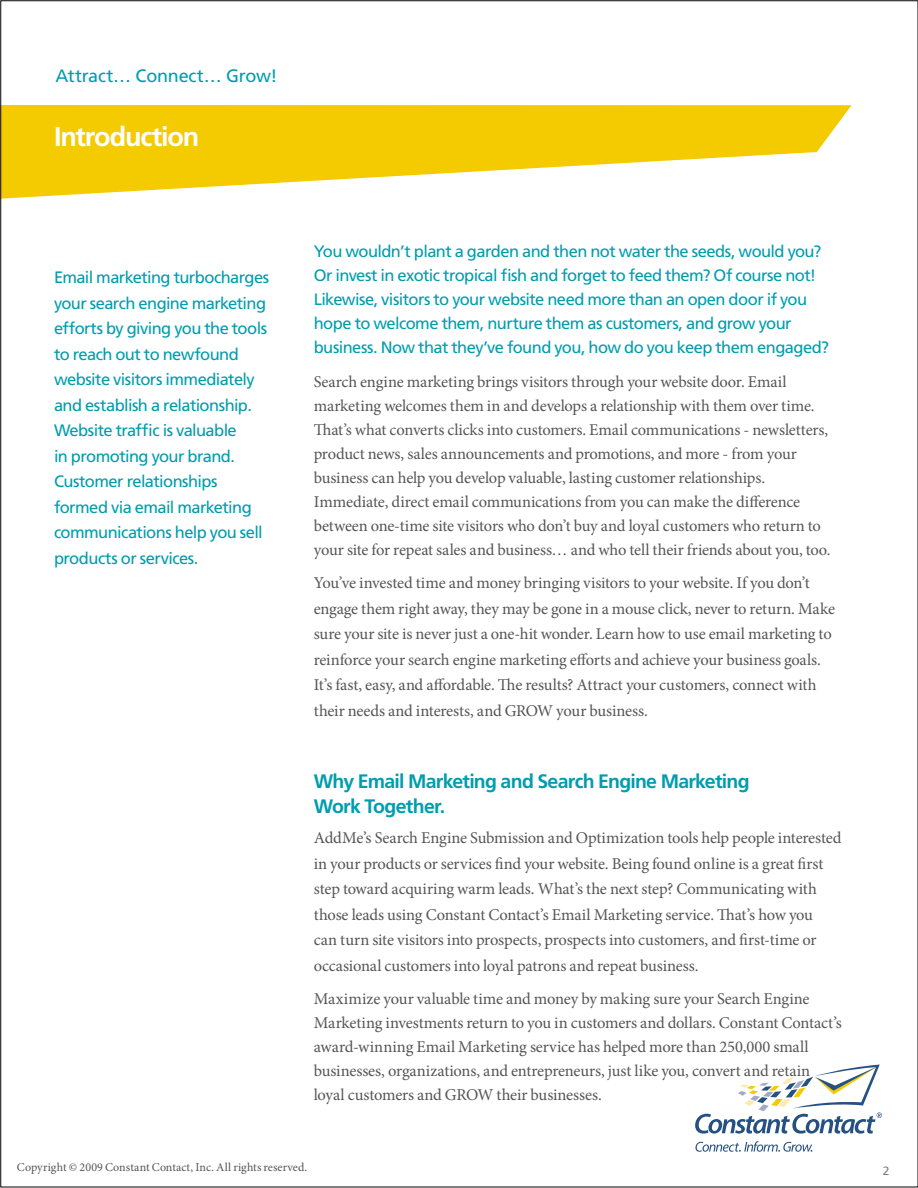
<style>
.page{position:relative;width:918px;height:1188px;background:#fff}
.page>*{position:absolute;margin:0;border:0;box-sizing:border-box;transform-origin:0 0}
.t1{font:700 27px "Frutiger LT Std";letter-spacing:-.04em;color:#fff}
.t2{font:700 19.5px/25.5px "Frutiger LT Std";letter-spacing:-.04em;color:#009daf}
.t3{font:18px "Frutiger LT Std";letter-spacing:-.01em;color:#009daf}
.t4{font:16.5px/24px "Minion Pro";letter-spacing:-.01em;color:#555}
.t5{font:16.5px/25.5px "Frutiger LT Std";letter-spacing:-.035em;color:#009daf}
.t6{font:12px "Minion Pro";letter-spacing:.005em;color:#555}
.t7{font:12px "Frutiger LT Std";color:#7d7d7d}
</style>
<div class="page">
<svg style="left:695px;top:1065px;width:187px;height:69px"></svg>
<svg style="left:695px;top:1141px;width:117px;height:11px"></svg>
<svg style="left:2px;top:105px;width:850px;height:94px;fill:#f4ca00"></svg>
<p class="t3" style="left:56px;top:65px;width:224px">Attract… Connect… Grow!</p>
<h1 class="t1" style="left:54px;top:121px;width:147px">Introduction</h1>
<p class="t5" style="left:54px;top:265px;width:217px">Email marketing turbocharges your search engine marketing efforts by giving you the tools to reach out to newfound website visitors immediately and establish a relationship.<br>Website traffic is valuable<br>in promoting your brand.<br>Customer relationships formed via email marketing communications help you sell products or services.</p>
<p class="t5" style="left:314px;top:239px;width:517px;line-height:24px">You wouldn’t plant a garden and then not water the seeds, would you?<br>Or invest in exotic tropical fish and forget to feed them? Of course not!<br>Likewise, visitors to your website need more than an open door if you hope to welcome them, nurture them as customers, and grow your business. Now that they’ve found you, how do you keep them engaged?</p>
<p class="t4" style="left:314px;top:370px;width:518px">Search engine marketing brings visitors through your website door. Email marketing welcomes them in and develops a relationship with them over time.<br>That’s what converts clicks into customers. Email communications - newsletters, product news, sales announcements and promotions, and more - from your business can help you develop valuable, lasting customer relationships.<br>Immediate, direct email communications from you can make the difference between one-time site visitors who don’t buy and loyal customers who return to your site for repeat sales and business… and who tell their friends about you, too.</p>
<p class="t4" style="left:314px;top:571px;width:523px;line-height:25.5px">You’ve invested time and money bringing visitors to your website. If you don’t engage them right away, they may be gone in a mouse click, never to return. Make sure your site is never just a one-hit wonder. Learn how to use email marketing to reinforce your search engine marketing efforts and achieve your business goals.<br>It’s fast, easy, and affordable. The results? Attract your customers, connect with their needs and interests, and GROW your business.</p>
<p class="t2" style="left:314px;top:768px;width:437px">Why Email Marketing and Search Engine Marketing<br>Work Together.</p>
<p class="t4" style="left:314px;top:825px;width:529px;line-height:25.5px">AddMe’s Search Engine Submission and Optimization tools help people interested in your products or services find your website. Being found online is a great first step toward acquiring warm leads. What’s the next step? Communicating with those leads using Constant Contact’s Email Marketing service. That’s how you<br>can turn site visitors into prospects, prospects into customers, and first-time or occasional customers into loyal patrons and repeat business.</p>
<p class="t4" style="left:314px;top:987px;width:530px">Maximize your valuable time and money by making sure your Search Engine Marketing investments return to you in customers and dollars. Constant Contact’s award-winning Email Marketing service has helped more than 250,000 small businesses, organizations, and entrepreneurs, just like you, convert and retain loyal customers and GROW their businesses.</p>
<p class="t6" style="left:17px;top:1159px;width:292px">Copyright © 2009 Constant Contact, Inc. All rights reserved.</p>
<p class="t7" style="left:883px;top:1163px;width:8px">2</p>
</div>
